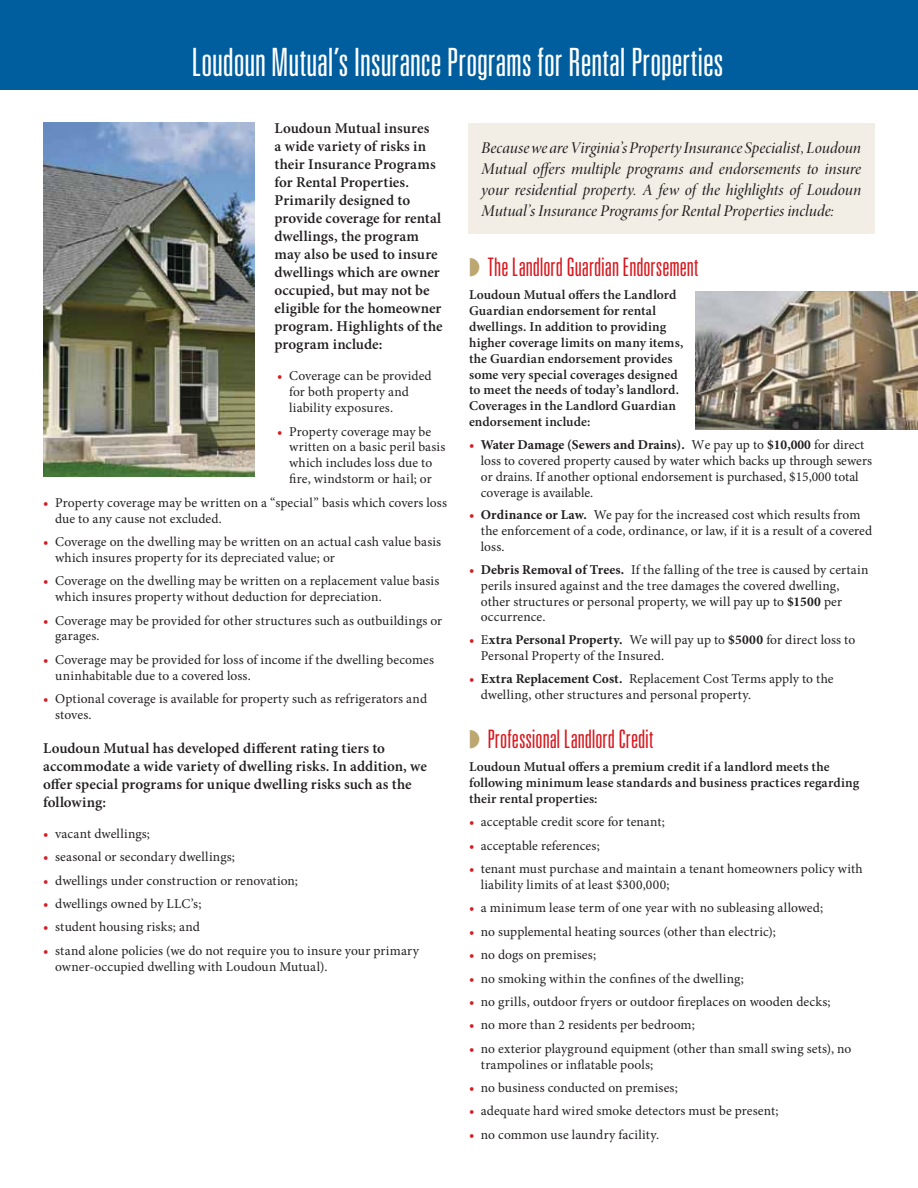
<style>
.page{position:relative;width:918px;height:1188px;background:#fff}
.page>*{position:absolute;margin:0;border:0;box-sizing:border-box;transform-origin:0 0}
.t1{font:300 ultra-condensed 39px "Univers";letter-spacing:-.005em;color:#fff}
.t2{font:300 ultra-condensed 25.5px "Univers";color:#d71920}
.t3{font:16.5px/21px "Minion Pro Medium It Disp";color:#231f20;text-align:justify}
.t4{font:600 15px/18px "Minion Pro";letter-spacing:.005em;color:#231f20}
.t5{font:13.5px/15.9px "Minion Pro";letter-spacing:.005em;color:#231f20}
.t6{font:600 13.5px/15.9px "Minion Pro";letter-spacing:.005em;color:#231f20}
.s1{font-weight:700;color:#d71920}
.s2{color:#bca770}
.s3{font-weight:700}
</style>
<div class="page">
<img style="left:44px;top:123px;width:210px;height:353px">
<div style="left:0;top:0;width:918px;height:89px;background:#005e9e"></div>
<div style="left:468px;top:123px;width:407px;height:111px;background:#f2eee5"></div>
<img style="left:696px;top:291px;width:222px;height:138px">
<h1 class="t1" style="left:191px;top:42px;width:534px">Loudoun Mutual’s Insurance Programs for Rental Properties</h1>
<p class="t4" style="left:275px;top:120px;width:170px">Loudoun Mutual insures<br>a wide variety of risks in their Insurance Programs for Rental Properties.<br>Primarily designed to provide coverage for rental dwellings, the program may also be used to insure dwellings which are owner occupied, but may not be eligible for the homeowner program. Highlights of the program include:</p>
<p class="t5" style="left:289px;top:368px;width:144px;text-indent:-12px"><span class="s1">•</span> Coverage can be provided for both property and liability exposures.</p>
<p class="t5" style="left:289px;top:423px;width:158px;text-indent:-12px"><span class="s1">•</span> Property coverage may be written on a basic peril basis which includes loss due to fire, windstorm or hail; or</p>
<p class="t5" style="left:55px;top:494px;width:393px;text-indent:-12px"><span class="s1">•</span> Property coverage may be written on a “special” basis which covers loss due to any cause not excluded.</p>
<p class="t5" style="left:55px;top:534px;width:387px;text-indent:-12px"><span class="s1">•</span> Coverage on the dwelling may be written on an actual cash value basis which insures property for its depreciated value; or</p>
<p class="t5" style="left:55px;top:573px;width:386px;text-indent:-12px"><span class="s1">•</span> Coverage on the dwelling may be written on a replacement value basis which insures property without deduction for depreciation.</p>
<p class="t5" style="left:55px;top:612px;width:389px;text-indent:-12px"><span class="s1">•</span> Coverage may be provided for other structures such as outbuildings or garages.</p>
<p class="t5" style="left:55px;top:652px;width:380px;text-indent:-12px"><span class="s1">•</span> Coverage may be provided for loss of income if the dwelling becomes uninhabitable due to a covered loss.</p>
<p class="t5" style="left:55px;top:691px;width:373px;text-indent:-12px"><span class="s1">•</span> Optional coverage is available for property such as refrigerators and stoves.</p>
<p class="t4" style="left:43px;top:739px;width:385px">Loudoun Mutual has developed different rating tiers to accommodate a wide variety of dwelling risks. In addition, we offer special programs for unique dwelling risks such as the following:</p>
<p class="t5" style="left:43px;top:826px;width:108px"><span class="s1">•</span> vacant dwellings;</p>
<p class="t5" style="left:43px;top:849px;width:193px"><span class="s1">•</span> seasonal or secondary dwellings;</p>
<p class="t5" style="left:43px;top:872px;width:256px"><span class="s1">•</span> dwellings under construction or renovation;</p>
<p class="t5" style="left:43px;top:896px;width:160px"><span class="s1">•</span> dwellings owned by LLC’s;</p>
<p class="t5" style="left:43px;top:919px;width:158px"><span class="s1">•</span> student housing risks; and</p>
<p class="t5" style="left:55px;top:943px;width:365px;text-indent:-12px"><span class="s1">•</span> stand alone policies (we do not require you to insure your primary owner-occupied dwelling with Loudoun Mutual).</p>
<p class="t3" style="left:481px;top:137px;width:381px">Because we are Virginia’s Property Insurance Specialist, Loudoun Mutual offers multiple programs and endorsements to insure your residential property. A few of the highlights of Loudoun Mutual’s Insurance Programs for Rental Properties include:</p>
<h2 class="t2" style="left:469px;top:254px;width:231px"><span class="s2">◗</span> The Landlord Guardian Endorsement</h2>
<p class="t6" style="left:469px;top:287px;width:216px">Loudoun Mutual offers the Landlord Guardian endorsement for rental dwellings. In addition to providing higher coverage limits on many items, the Guardian endorsement provides some very special coverages designed to meet the needs of today’s landlord.<br>Coverages in the Landlord Guardian endorsement include:</p>
<p class="t5" style="left:481px;top:437px;width:393px;text-indent:-12px"><span class="s1">•</span> <span class="s3">Water Damage (Sewers and Drains).</span> We pay up to <span class="s3">$10,000</span> for direct loss to covered property caused by water which backs up through sewers or drains. If another optional endorsement is purchased, $15,000 total coverage is available.</p>
<p class="t5" style="left:481px;top:507px;width:393px;text-indent:-12px"><span class="s1">•</span> <span class="s3">Ordinance or Law.</span> We pay for the increased cost which results from the enforcement of a code, ordinance, or law, if it is a result of a covered loss.</p>
<p class="t5" style="left:481px;top:562px;width:389px;text-indent:-12px"><span class="s1">•</span> <span class="s3">Debris Removal of Trees.</span> If the falling of the tree is caused by certain perils insured against and the tree damages the covered dwelling, other structures or personal property, we will pay up to <span class="s3">$1500</span> per occurrence.</p>
<p class="t5" style="left:481px;top:632px;width:376px;text-indent:-12px"><span class="s1">•</span> E<span class="s3">xtra Personal Property.</span> We will pay up to <span class="s3">$5000</span> for direct loss to<br>Personal Property of the Insured.</p>
<p class="t5" style="left:481px;top:670px;width:354px;text-indent:-12px"><span class="s1">•</span> <span class="s3">Extra Replacement Cost.</span> Replacement Cost Terms apply to the dwelling, other structures and personal property.</p>
<h2 class="t2" style="left:469px;top:726px;width:186px"><span class="s2">◗</span> Professional Landlord Credit</h2>
<p class="t6" style="left:469px;top:759px;width:392px">Loudoun Mutual offers a premium credit if a landlord meets the following minimum lease standards and business practices regarding their rental properties:</p>
<p class="t5" style="left:469px;top:814px;width:197px"><span class="s1">•</span> acceptable credit score for tenant;</p>
<p class="t5" style="left:469px;top:837px;width:132px"><span class="s1">•</span> acceptable references;</p>
<p class="t5" style="left:481px;top:861px;width:383px;text-indent:-12px"><span class="s1">•</span> tenant must purchase and maintain a tenant homeowners policy with liability limits of at least $300,000;</p>
<p class="t5" style="left:469px;top:900px;width:356px"><span class="s1">•</span> a minimum lease term of one year with no subleasing allowed;</p>
<p class="t5" style="left:469px;top:924px;width:308px"><span class="s1">•</span> no supplemental heating sources (other than electric);</p>
<p class="t5" style="left:469px;top:947px;width:128px"><span class="s1">•</span> no dogs on premises;</p>
<p class="t5" style="left:469px;top:970px;width:276px"><span class="s1">•</span> no smoking within the confines of the dwelling;</p>
<p class="t5" style="left:469px;top:994px;width:363px"><span class="s1">•</span> no grills, outdoor fryers or outdoor fireplaces on wooden decks;</p>
<p class="t5" style="left:469px;top:1017px;width:227px"><span class="s1">•</span> no more than 2 residents per bedroom;</p>
<p class="t5" style="left:481px;top:1041px;width:372px;text-indent:-12px"><span class="s1">•</span> no exterior playground equipment (other than small swing sets), no trampolines or inflatable pools;</p>
<p class="t5" style="left:469px;top:1080px;width:210px"><span class="s1">•</span> no business conducted on premises;</p>
<p class="t5" style="left:469px;top:1103px;width:311px"><span class="s1">•</span> adequate hard wired smoke detectors must be present;</p>
<p class="t5" style="left:469px;top:1127px;width:192px"><span class="s1">•</span> no common use laundry facility.</p>
</div>
